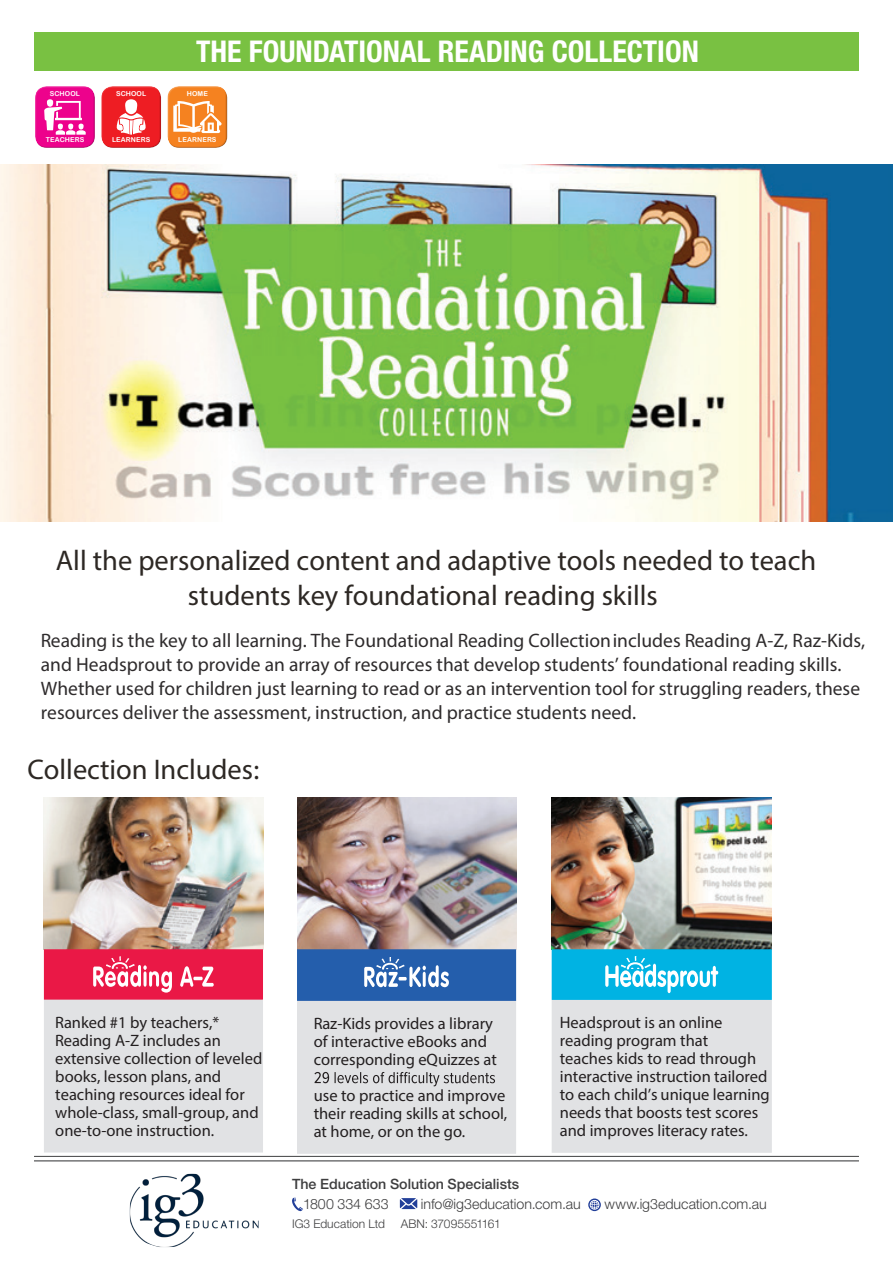
<style>
.page{position:relative;width:893px;height:1263px;background:#fff}
.page>*{position:absolute;margin:0;border:0;box-sizing:border-box;transform-origin:0 0}
._1_Main_heading{font:700 condensed 30px "Helvetica Neue LT Pro";color:#fff}
.t1{font:28.5px/34.2px "Myriad Pro";color:#2d2824}
.t2{font:19.5px/24px "Myriad Pro";color:#2e2b2c}
.t3{font:16.5px/18px "Myriad Pro";color:#231f20}
._4_Body_txt{font:300 14.25px "Helvetica Neue LT Pro";color:#3e3e3f}
._4_Body_txt-2{font:500 14.25px "Helvetica Neue LT Pro";color:#3e3e3f}
._4_Body_txt-3{font:300 12px "Helvetica Neue LT Pro";color:#3e3e3f}
._4_Body_txt-4{font:6.75px "Arial Rounded MT Bold";letter-spacing:.015em;color:#fff}
</style>
<div class="page">
<div style="left:34px;top:32px;width:825px;height:38px;background:#79c142"></div>
<hr style="left:34px;top:1156px;width:825px;height:1px;background:#4b4c4d">
<hr style="left:34px;top:1160px;width:825px;height:1px;background:#4b4c4d">
<div style="left:34px;top:85px;width:62px;height:58px;background:#fff;opacity:.45"></div>
<div style="left:34px;top:89px;width:63px;height:61px;background:#231f20;opacity:.45"></div>
<svg style="left:44px;top:99px;width:42px;height:36px"></svg>
<div style="left:100px;top:85px;width:62px;height:58px;background:#fff;opacity:.45"></div>
<div style="left:100px;top:89px;width:63px;height:61px;background:#231f20;opacity:.45"></div>
<svg style="left:116px;top:99px;width:30px;height:36px"></svg>
<div style="left:166px;top:85px;width:62px;height:58px;background:#fff;opacity:.45"></div>
<div style="left:167px;top:89px;width:62px;height:61px;background:#231f20;opacity:.45"></div>
<svg style="left:173px;top:101px;width:49px;height:32px"></svg>
<img style="left:0;top:164px;width:893px;height:357px">
<img style="left:44px;top:797px;width:219px;height:152px">
<img style="left:552px;top:797px;width:220px;height:152px">
<div style="left:552px;top:950px;width:219px;height:49px;background:#00b3e3"></div>
<div style="left:552px;top:999px;width:219px;height:153px;background:#e1e2e4"></div>
<hr style="left:770px;top:1000px;width:2px;height:151px;background:#e1e2e4">
<hr style="left:552px;top:1151px;width:220px;height:2px;background:#e1e2e4">
<hr style="left:552px;top:949px;width:220px;height:2px;background:#00b3e3">
<hr style="left:770px;top:951px;width:2px;height:47px;background:#00b3e3">
<hr style="left:552px;top:998px;width:220px;height:2px;background:#00b3e3">
<svg style="left:605px;top:956px;width:113px;height:37px"></svg>
<img style="left:297px;top:797px;width:219px;height:152px">
<div style="left:298px;top:950px;width:217px;height:50px;background:#245eac"></div>
<div style="left:298px;top:1000px;width:217px;height:153px;background:#e1e2e4"></div>
<hr style="left:297px;top:1001px;width:1px;height:151px;background:#e1e2e4">
<hr style="left:515px;top:1001px;width:1px;height:151px;background:#e1e2e4">
<hr style="left:297px;top:1152px;width:219px;height:2px;background:#e1e2e4">
<hr style="left:297px;top:949px;width:219px;height:2px;background:#245eac">
<hr style="left:297px;top:951px;width:1px;height:48px;background:#245eac">
<hr style="left:515px;top:951px;width:1px;height:48px;background:#245eac">
<hr style="left:297px;top:999px;width:219px;height:2px;background:#245eac">
<svg style="left:364px;top:957px;width:85px;height:30px"></svg>
<svg style="left:314px;top:1072px;width:181px;height:14px"></svg>
<div style="left:45px;top:950px;width:217px;height:49px;background:#ea1846"></div>
<div style="left:45px;top:999px;width:217px;height:153px;background:#e1e2e4"></div>
<hr style="left:44px;top:1000px;width:1px;height:151px;background:#e1e2e4">
<hr style="left:261px;top:1000px;width:2px;height:151px;background:#e1e2e4">
<hr style="left:44px;top:1151px;width:219px;height:1px;background:#e1e2e4">
<hr style="left:44px;top:951px;width:1px;height:47px;background:#ea1846">
<hr style="left:44px;top:949px;width:219px;height:2px;background:#ea1846">
<hr style="left:261px;top:951px;width:2px;height:47px;background:#ea1846">
<hr style="left:44px;top:998px;width:219px;height:2px;background:#ea1846">
<svg style="left:93px;top:956px;width:79px;height:36px"></svg>
<svg style="left:180px;top:966px;width:34px;height:21px"></svg>
<svg style="left:292px;top:1197px;width:11px;height:15px"></svg>
<svg style="left:400px;top:1198px;width:17px;height:11px"></svg>
<svg style="left:588px;top:1198px;width:13px;height:13px"></svg>
<img style="left:130px;top:1174px;width:129px;height:73px">
<p class="_4_Body_txt-4" style="left:50px;top:89px;width:32px">SCHOOL</p>
<p class="_4_Body_txt-4" style="left:46px;top:136px;width:40px">TEACHERS</p>
<p class="_4_Body_txt-4" style="left:116px;top:89px;width:32px">SCHOOL</p>
<p class="_4_Body_txt-4" style="left:112px;top:136px;width:40px">LEARNERS</p>
<p class="_1_Main_heading" style="left:196px;top:33px;width:504px">THE FOUNDATIONAL READING COLLECTION</p>
<p class="_4_Body_txt-4" style="left:187px;top:89px;width:23px">HOME</p>
<p class="_4_Body_txt-4" style="left:178px;top:136px;width:40px">LEARNERS</p>
<h2 class="t1" style="left:188px;top:543px;width:630px;text-indent:-132px">All the personalized content and adaptive tools needed to teach students key foundational reading skills</h2>
<p class="t2" style="left:41px;top:628px;width:826px">Reading is the key to all learning. The Foundational Reading Collection includes Reading A-Z, Raz-Kids, and Headsprout to provide an array of resources that develop students’ foundational reading skills.<br>Whether used for children just learning to read or as an intervention tool for struggling readers, these resources deliver the assessment, instruction, and practice students need.</p>
<h2 class="t1" style="left:27px;top:752px;width:233px">Collection Includes:</h2>
<p class="t3" style="left:55px;top:1013px;width:209px">Ranked #1 by teachers,*<br>Reading A-Z includes an extensive collection of leveled books, lesson plans, and teaching resources ideal for whole-class, small-group, and one-to-one instruction.</p>
<p class="t3" style="left:314px;top:1014px;width:185px">Raz-Kids provides a library of interactive eBooks and corresponding eQuizzes at</p>
<p class="t3" style="left:314px;top:1086px;width:195px">use to practice and improve their reading skills at school, at home, or on the go.</p>
<p class="t3" style="left:560px;top:1013px;width:211px">Headsprout is an online reading program that<br>teaches kids to read through interactive instruction tailored to each child’s unique learning needs that boosts test scores and improves literacy rates.</p>
<p class="_4_Body_txt-2" style="left:292px;top:1175px;width:229px">The Education Solution Specialists</p>
<p class="_4_Body_txt" style="left:303px;top:1195px;width:87px">1800 334 633</p>
<p class="_4_Body_txt" style="left:421px;top:1195px;width:161px">info@ig3education.com.au</p>
<p class="_4_Body_txt" style="left:604px;top:1195px;width:164px">www.ig3education.com.au</p>
<p class="_4_Body_txt-3" style="left:292px;top:1217px;width:94px">IG3 Education Ltd</p>
<p class="_4_Body_txt-3" style="left:401px;top:1217px;width:101px">ABN: 37095551161</p>
</div>
